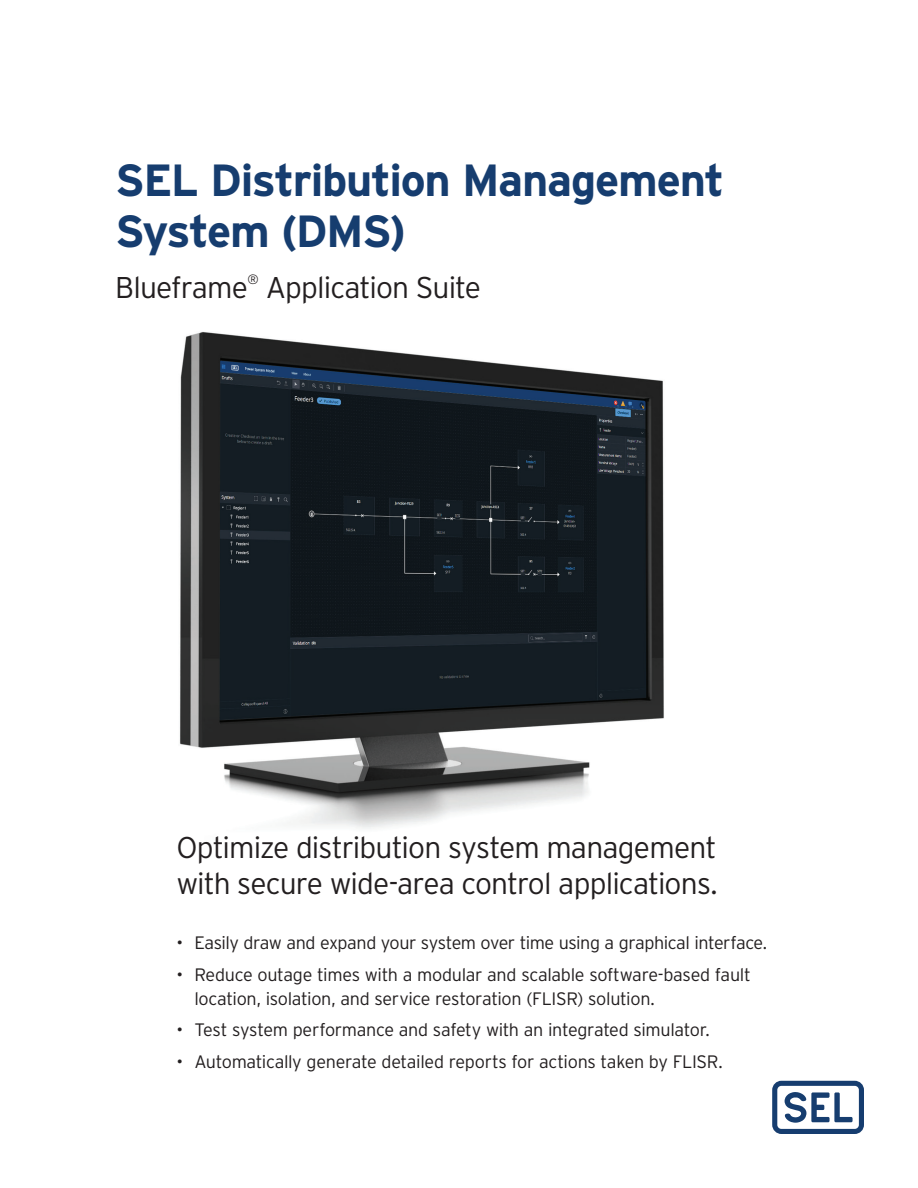
<style>
.page{position:relative;width:918px;height:1188px;background:#fff}
.page>*{position:absolute;margin:0;border:0;box-sizing:border-box;transform-origin:0 0}
.t1{font:700 45px/51px "Interstate Poly";letter-spacing:-.03em;color:#163d6f}
.t2{font:300 30px/36px "Interstate Poly";letter-spacing:-.03em;color:#231f20}
.t3{font:300 18px/24px "Interstate Poly";letter-spacing:-.02em;color:#231f20}
.t4{font:300 13.5px "Interstate Poly";color:#231f20}
</style>
<div class="page">
<svg style="left:772px;top:1081px;width:92px;height:53px"></svg>
<img style="left:179px;top:331px;width:485px;height:498px">
<h1 class="t1" style="left:115px;top:152px;width:611px">SEL Distribution Management<br>System (DMS)</h1>
<h2 class="t2" style="left:115px;top:267px;width:134px">Blueframe</h2>
<p class="t4" style="left:247px;top:270px;width:13px">®</p>
<h2 class="t2" style="left:266px;top:267px;width:217px">Application Suite</h2>
<h2 class="t2" style="left:176px;top:828px;width:543px">Optimize distribution system management with secure wide-area control applications.</h2>
<p class="t3" style="left:176px;top:930px;width:592px">• Easily draw and expand your system over time using a graphical interface.</p>
<p class="t3" style="left:194px;top:961px;width:558px;text-indent:-18px">• Reduce outage times with a modular and scalable software-based fault location, isolation, and service restoration (FLISR) solution.</p>
<p class="t3" style="left:176px;top:1017px;width:535px">• Test system performance and safety with an integrated simulator.</p>
<p class="t3" style="left:176px;top:1048px;width:548px">• Automatically generate detailed reports for actions taken by FLISR.</p>
</div>
